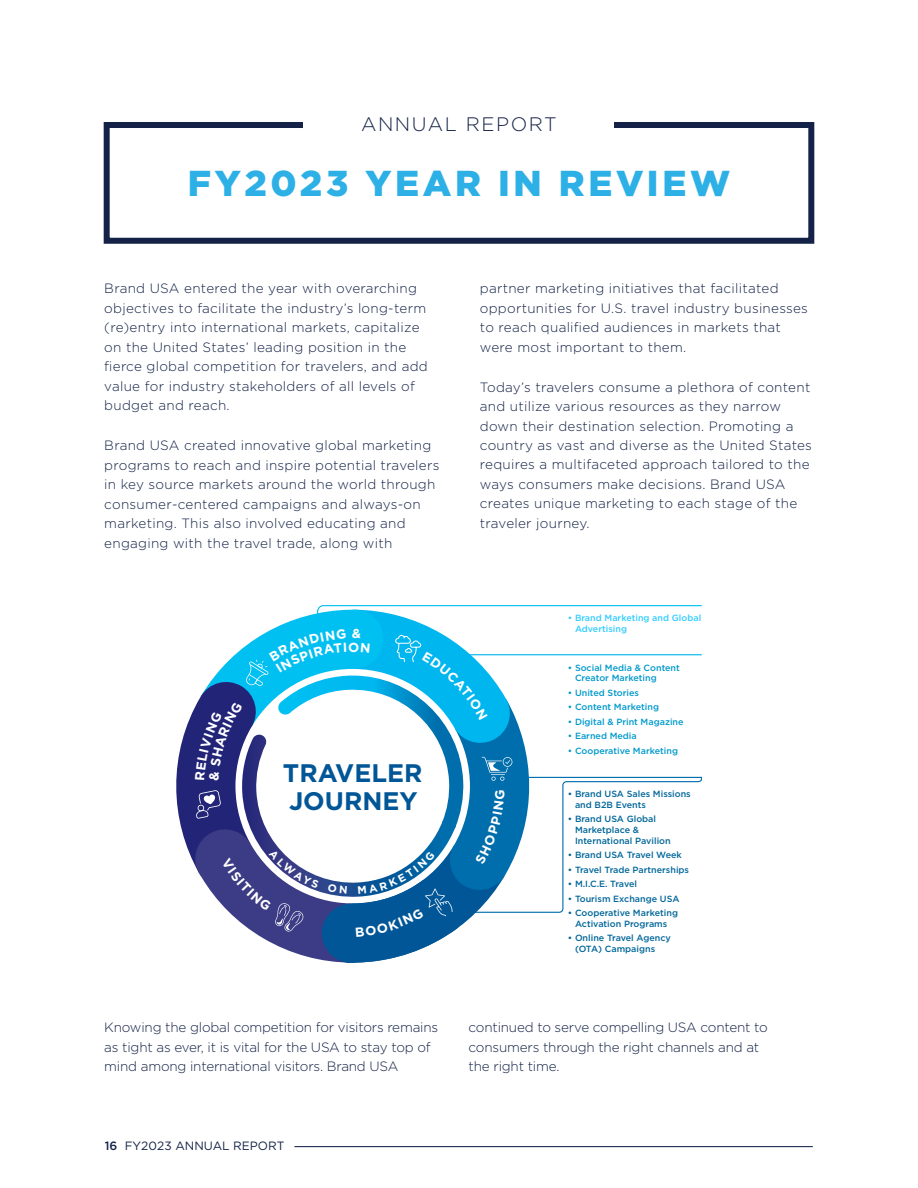
<style>
.page{position:relative;width:918px;height:1188px;background:#fff}
.page>*{position:absolute;margin:0;border:0;box-sizing:border-box;transform-origin:0 0}
.t1{font:900 36px "Gotham";letter-spacing:.1em;color:#2cb0e6}
.t2{font:700 25.35px/28.7px "Gotham";color:#005696}
.t3{font:300 19.5px "Gotham";letter-spacing:.08em;color:#132246}
.t4{font:300 13.5px/19.5px "Gotham";letter-spacing:.02em;color:#132246}
.t5{font:300 13.5px/19.5px "Gotham";letter-spacing:-.015em;color:#132246}
.t6{font:700 13.05px "Gotham";color:#fff}
.t7{font:12px "Gotham";color:#132246}
.t8{font:500 9px/10.8px "Gotham";color:#069}
.t9{font:500 9px/10.8px "Gotham";color:#09c}
.t10{font:500 9px/10.8px "Gotham";color:#3cf}
.s1{font-weight:500}
</style>
<div class="page">
<div style="left:104px;top:122px;width:710px;height:122px;border:6px solid #132246"></div>
<div style="left:304px;top:115px;width:310px;height:31px;background:#fff"></div>
<hr style="left:294px;top:1146px;width:519px;height:1px;background:#132246">
<svg style="left:176px;top:605px;width:526px;height:357px"></svg>
<h3 class="t3" style="left:361px;top:112px;width:197px">ANNUAL REPORT</h3>
<h1 class="t1" style="left:188px;top:158px;width:544px">FY2023 YEAR IN REVIEW</h1>
<p class="t4" style="left:104px;top:278px;width:325px">Brand USA entered the year with overarching objectives to facilitate the industry’s long-term (re)entry into international markets, capitalize on the United States’ leading position in the fierce global competition for travelers, and add value for industry stakeholders of all levels of budget and reach.</p>
<p class="t4" style="left:104px;top:435px;width:337px">Brand USA created innovative global marketing programs to reach and inspire potential travelers in key source markets around the world through consumer-centered campaigns and always-on marketing. This also involved educating and engaging with the travel trade, along with</p>
<p class="t6" style="left:348px;top:638px;width:13px">O</p>
<h2 class="t2" style="left:283px;top:758px;width:141px">TRAVELER<br>JOURNEY</h2>
<p class="t4" style="left:480px;top:278px;width:330px">partner marketing initiatives that facilitated opportunities for U.S. travel industry businesses to reach qualified audiences in markets that were most important to them.</p>
<p class="t4" style="left:480px;top:377px;width:334px">Today’s travelers consume a plethora of content and utilize various resources as they narrow down their destination selection. Promoting a country as vast and diverse as the United States requires a multifaceted approach tailored to the ways consumers make decisions. Brand USA creates unique marketing to each stage of the traveler journey.</p>
<p class="t10" style="left:575px;top:612px;width:128px;text-indent:-7px">• Brand Marketing and Global<br>Advertising</p>
<p class="t9" style="left:575px;top:662px;width:106px;text-indent:-7px">• Social Media &amp; Content<br>Creator Marketing</p>
<p class="t9" style="left:568px;top:687px;width:73px">• United Stories</p>
<p class="t9" style="left:568px;top:702px;width:93px">• Content Marketing</p>
<p class="t9" style="left:568px;top:716px;width:117px">• Digital &amp; Print Magazine</p>
<p class="t9" style="left:568px;top:730px;width:70px">• Earned Media</p>
<p class="t9" style="left:568px;top:745px;width:112px">• Cooperative Marketing</p>
<p class="t8" style="left:575px;top:788px;width:117px;text-indent:-7px">• Brand USA Sales Missions and B2B Events</p>
<p class="t8" style="left:575px;top:813px;width:97px;text-indent:-7px">• Brand USA Global<br>Marketplace &amp;<br>International Pavilion</p>
<p class="t8" style="left:568px;top:849px;width:115px">• Brand USA Travel Week</p>
<p class="t8" style="left:568px;top:864px;width:123px">• Travel Trade Partnerships</p>
<p class="t8" style="left:568px;top:878px;width:71px">• M.I.C.E. Travel</p>
<p class="t8" style="left:568px;top:893px;width:113px">• Tourism Exchange USA</p>
<p class="t8" style="left:568px;top:907px;width:112px;text-align:center">• Cooperative Marketing<br>Activation Programs</p>
<p class="t8" style="left:575px;top:933px;width:97px;text-indent:-7px">• Online Travel Agency (OTA) Campaigns</p>
<p class="t5" style="left:104px;top:1017px;width:335px">Knowing the global competition for visitors remains as tight as ever, it is vital for the USA to stay top of mind among international visitors. Brand USA</p>
<p class="t5" style="left:469px;top:1017px;width:301px">continued to serve compelling USA content to consumers through the right channels and at the right time.</p>
<p class="t7" style="left:105px;top:1138px;width:181px"><span class="s1">16</span> FY2023 ANNUAL REPORT</p>
</div>
